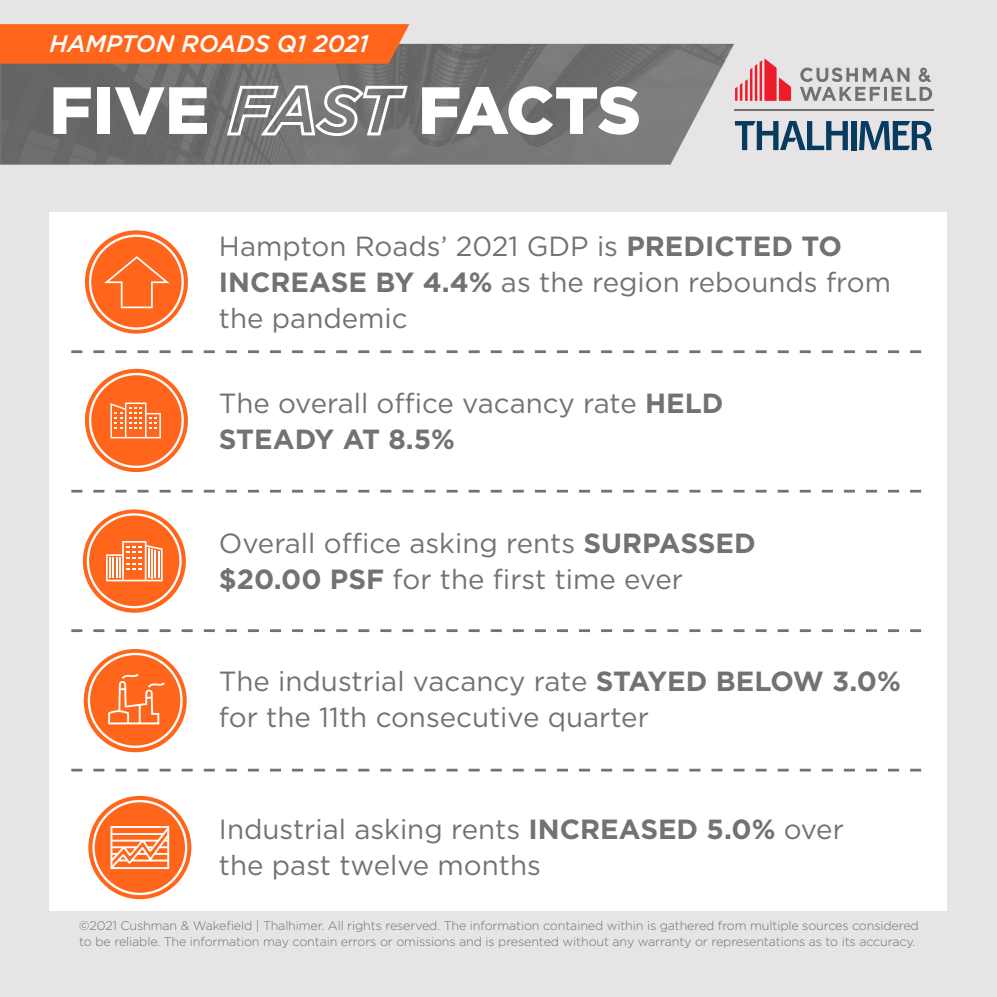
<style>
.page{position:relative;width:997px;height:997px;background:#fff}
.page>*{position:absolute;margin:0;border:0;box-sizing:border-box;transform-origin:0 0}
.t1{font:900 66.62px "Gotham";color:#fff}
.t2{font:27.62px/36px "Gotham";color:#717271}
.t3{font:italic 500 23.75px "Gotham";color:#fff}
.t4{font:300 12.5px/16.6px "Gotham";letter-spacing:-.01em;color:#717271}
.s1{font-weight:700;font-style:italic}
.s2{font-weight:700}
</style>
<div class="page">
<div style="left:0;top:0;width:996px;height:996px;background:#e6e4e5"></div>
<div style="left:49px;top:212px;width:897px;height:698px;background:#fff"></div>
<hr style="left:733px;top:109px;width:200px;height:2px;background:#707271">
<div style="left:850px;top:121px;width:6px;height:29px;background:#083b60"></div>
<svg style="left:859px;top:121px;width:73px;height:29px"></svg>
<svg style="left:735px;top:121px;width:112px;height:29px"></svg>
<svg style="left:735px;top:58px;width:55px;height:43px"></svg>
<svg style="left:800px;top:67px;width:131px;height:34px"></svg>
<svg style="left:71px;top:350px;width:849px;height:3px"></svg>
<svg style="left:71px;top:489px;width:849px;height:3px"></svg>
<svg style="left:71px;top:629px;width:849px;height:3px"></svg>
<svg style="left:71px;top:768px;width:849px;height:3px"></svg>
<div style="left:83px;top:509px;width:103px;height:103px;background:#ff661c;border-radius:50%"></div>
<div style="left:85px;top:230px;width:103px;height:103px;background:#ff661c;border-radius:50%"></div>
<svg style="left:88px;top:795px;width:103px;height:104px"></svg>
<img style="left:1px;top:44px;width:734px;height:120px">
<svg style="left:0;top:24px;width:409px;height:40px;background:#fa671f"></svg>
<svg style="left:92px;top:799px;width:95px;height:95px"></svg>
<div style="left:85px;top:369px;width:103px;height:103px;background:#ff661c;border-radius:50%"></div>
<div style="left:84px;top:649px;width:103px;height:103px;background:#ff661c;border-radius:50%"></div>
<svg style="left:87px;top:513px;width:95px;height:95px"></svg>
<svg style="left:88px;top:652px;width:95px;height:95px"></svg>
<svg style="left:89px;top:234px;width:95px;height:95px"></svg>
<svg style="left:89px;top:373px;width:95px;height:95px"></svg>
<p class="t3" style="left:49px;top:28px;width:321px">HAMPTON ROADS Q1 2021</p>
<h1 class="t1" style="left:49px;top:64px;width:593px">FIVE <span class="s1">FAST</span> FACTS</h1>
<p class="t2" style="left:219px;top:228px;width:673px">Hampton Roads’ 2021 GDP is <span class="s2">PREDICTED TO<br>INCREASE BY 4.4%</span> as the region rebounds from the pandemic</p>
<p class="t2" style="left:219px;top:385px;width:506px">The overall office vacancy rate <span class="s2">HELD<br>STEADY AT 8.5%</span></p>
<p class="t2" style="left:219px;top:524px;width:538px">Overall office asking rents <span class="s2">SURPASSED $20.00 PSF</span> for the first time ever</p>
<p class="t2" style="left:219px;top:663px;width:683px">The industrial vacancy rate <span class="s2">STAYED BELOW 3.0% </span>for the 11th consecutive quarter</p>
<p class="t2" style="left:219px;top:810px;width:626px">Industrial asking rents <span class="s2">INCREASED 5.0%</span> over the past twelve months</p>
<p class="t4" style="left:79px;top:916px;width:840px">©2021 Cushman &amp; Wakefield | Thalhimer. All rights reserved. The information contained within is gathered from multiple sources considered to be reliable. The information may contain errors or omissions and is presented without any warranty or representations as to its accuracy.</p>
</div>
